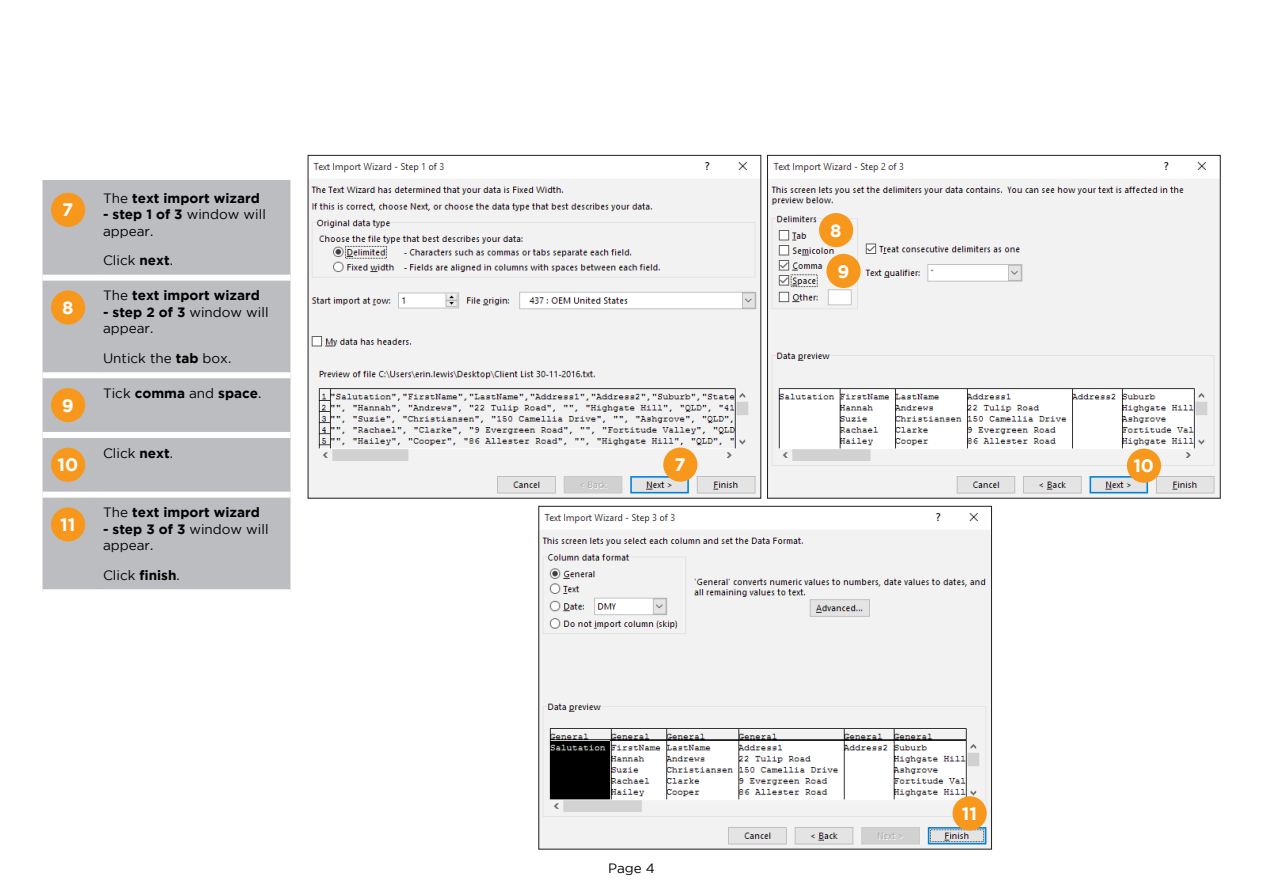
<style>
.page{position:relative;width:1263px;height:893px;background:#fff}
.page>*{position:absolute;margin:0;border:0;box-sizing:border-box;transform-origin:0 0}
.Round_number{font:700 18px "Gotham";color:#fff}
.Body{font:13.5px/16.5px "Gotham";color:#000}
.Body-2{font:700 13.5px "Gotham";color:#000}
.s1{font-weight:400}
.s2{font-weight:700}
</style>
<div class="page">
<div style="left:43px;top:180px;width:247px;height:409px;background:#bcbdc0"></div>
<div style="left:43px;top:275px;width:54px;height:6px;background:#fff"></div>
<div style="left:97px;top:275px;width:193px;height:6px;background:#fff"></div>
<div style="left:43px;top:372px;width:54px;height:6px;background:#fff"></div>
<div style="left:97px;top:372px;width:193px;height:6px;background:#fff"></div>
<div style="left:43px;top:432px;width:54px;height:6px;background:#fff"></div>
<div style="left:97px;top:432px;width:193px;height:6px;background:#fff"></div>
<div style="left:43px;top:492px;width:54px;height:6px;background:#fff"></div>
<div style="left:97px;top:492px;width:193px;height:6px;background:#fff"></div>
<div style="left:51px;top:193px;width:34px;height:34px;background:#f7981d;border-radius:50%"></div>
<div style="left:51px;top:290px;width:34px;height:35px;background:#f7981d;border-radius:50%"></div>
<div style="left:51px;top:388px;width:34px;height:34px;background:#f7981d;border-radius:50%"></div>
<div style="left:51px;top:448px;width:34px;height:34px;background:#f7981d;border-radius:50%"></div>
<div style="left:51px;top:507px;width:34px;height:34px;background:#f7981d;border-radius:50%"></div>
<img style="left:310px;top:162px;width:449px;height:334px">
<img style="left:769px;top:162px;width:449px;height:334px">
<div style="left:767px;top:155px;width:453px;height:343px;border:1px solid #231f20"></div>
<img style="left:541px;top:513px;width:449px;height:334px">
<div style="left:539px;top:506px;width:453px;height:343px;border:1px solid #231f20"></div>
<div style="left:663px;top:448px;width:34px;height:34px;background:#f7981d;border-radius:50%"></div>
<div style="left:819px;top:213px;width:34px;height:34px;background:#f7981d;border-radius:50%"></div>
<div style="left:826px;top:254px;width:35px;height:34px;background:#f7981d;border-radius:50%"></div>
<div style="left:1127px;top:449px;width:34px;height:34px;background:#f7981d;border-radius:50%"></div>
<div style="left:952px;top:796px;width:35px;height:34px;background:#f7981d;border-radius:50%"></div>
<p class="Round_number" style="left:62px;top:200px;width:13px">7</p>
<p class="Round_number" style="left:62px;top:297px;width:13px">8</p>
<p class="Round_number" style="left:62px;top:395px;width:13px">9</p>
<p class="Round_number" style="left:57px;top:455px;width:22px">10</p>
<p class="Round_number" style="left:60px;top:514px;width:17px">11</p>
<p class="Body-2" style="left:103px;top:190px;width:158px"><span class="s1">The</span> text import wizard</p>
<p class="Body" style="left:103px;top:206px;width:164px"><span class="s2">- step 1 of 3</span> window will appear.</p>
<p class="Body" style="left:103px;top:252px;width:71px">Click <span class="s2">next</span>.</p>
<p class="Body-2" style="left:103px;top:288px;width:158px"><span class="s1">The</span> text import wizard</p>
<p class="Body" style="left:103px;top:304px;width:167px"><span class="s2">- step 2 of 3</span> window will appear.</p>
<p class="Body" style="left:103px;top:349px;width:130px">Untick the <span class="s2">tab</span> box.</p>
<p class="Body-2" style="left:103px;top:385px;width:160px"><span class="s1">Tick</span> comma <span class="s1">and</span> space<span class="s1">.</span></p>
<p class="Body" style="left:103px;top:444px;width:71px">Click <span class="s2">next</span>.</p>
<p class="Body-2" style="left:103px;top:505px;width:158px"><span class="s1">The</span> text import wizard</p>
<p class="Body" style="left:103px;top:520px;width:167px"><span class="s2">- step 3 of 3</span> window will appear.</p>
<p class="Body" style="left:103px;top:566px;width:78px">Click <span class="s2">finish</span>.</p>
<p class="Round_number" style="left:674px;top:454px;width:13px">7</p>
<p class="Body" style="left:608px;top:860px;width:48px">Page 4</p>
<p class="Round_number" style="left:830px;top:220px;width:13px">8</p>
<p class="Round_number" style="left:837px;top:261px;width:13px">9</p>
<p class="Round_number" style="left:962px;top:803px;width:17px">11</p>
<p class="Round_number" style="left:1133px;top:455px;width:22px">10</p>
</div>
